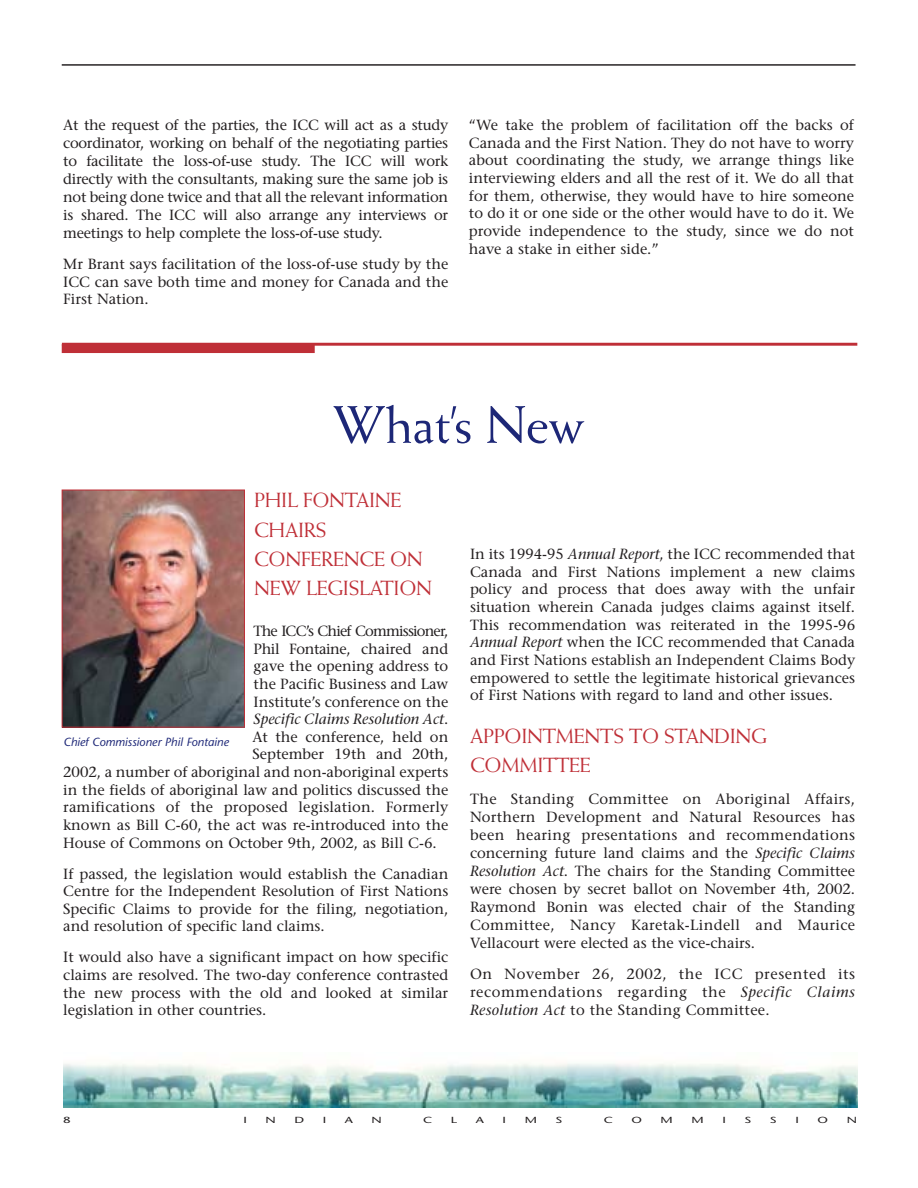
<style>
.page{position:relative;width:918px;height:1188px;background:#fff}
.page>*{position:absolute;margin:0;border:0;box-sizing:border-box;transform-origin:0 0}
.t1{font:52.95px "Weiss";letter-spacing:-.015em;color:#1d2777}
.t2{font:20.55px/29.4px "Weiss";letter-spacing:-.015em;color:#bf2f37}
.t3{font:14.7px/17.7px "Stone Serif";color:#231f20;text-align:justify}
.t4{font:italic 14.7px "Stone Serif";color:#231f20}
.t5{font:14.7px "Stone Serif";letter-spacing:-.06em;color:#231f20}
.t6{font:14.7px "Stone Serif";letter-spacing:-.03em;color:#231f20}
.t7{font:italic 11.7px "Stone Sans";color:#1d2777}
.t8{font:8.85px "Stone Sans";color:#231f20;scale:1.5 1}
.s1{font-style:normal}
.s2{font-style:italic}
</style>
<div class="page">
<img style="left:63px;top:1063px;width:794px;height:44px">
<hr style="left:62px;top:64px;width:794px;height:2px;background:#231f20">
<hr style="left:62px;top:343px;width:795px;height:3px;background:#bf2f37">
<div style="left:62px;top:344px;width:253px;height:9px;background:#bf2f37"></div>
<img style="left:64px;top:492px;width:179px;height:234px">
<div style="left:62px;top:490px;width:183px;height:238px;border:1px solid #bf2f37"></div>
<p class="t3" style="left:63px;top:118px;width:387px">At the request of the parties, the ICC will act as a study coordinator, working on behalf of the negotiating parties to facilitate the loss-of-use study. The ICC will work directly with the consultants, making sure the same job is not being done twice and that all the relevant information is shared. The ICC will also arrange any interviews or meetings to help complete the loss-of-use study.</p>
<p class="t3" style="left:63px;top:257px;width:387px">Mr Brant says facilitation of the loss-of-use study by the ICC can save both time and money for Canada and the First Nation.</p>
<p class="t3" style="left:469px;top:118px;width:387px">“We take the problem of facilitation off the backs of Canada and the First Nation. They do not have to worry about coordinating the study, we arrange things like interviewing elders and all the rest of it. We do all that for them, otherwise, they would have to hire someone to do it or one side or the other would have to do it. We provide independence to the study, since we do not have a stake in either side.”</p>
<h1 class="t1" style="left:332px;top:404px;width:254px">What’s New</h1>
<h2 class="t2" style="left:254px;top:487px;width:180px">PHIL FONTAINE<br>CHAIRS<br>CONFERENCE ON<br>NEW LEGISLATION</h2>
<p class="t5" style="left:254px;top:625px;width:196px">The ICC’s Chief Commissioner,</p>
<p class="t6" style="left:254px;top:643px;width:196px">Phil Fontaine, chaired and</p>
<p class="t3" style="left:254px;top:659px;width:196px">gave the opening address to</p>
<p class="t3" style="left:254px;top:677px;width:196px">the Pacific Business and Law</p>
<p class="t3" style="left:254px;top:694px;width:196px">Institute’s conference on the</p>
<p class="t4" style="left:254px;top:713px;width:196px">Specific Claims Resolution Act<span class="s1">.</span></p>
<p class="t3" style="left:252px;top:729px;width:197px">At the conference, held on</p>
<p class="t3" style="left:252px;top:747px;width:197px">September 19th and 20th,</p>
<p class="t3" style="left:63px;top:765px;width:387px">2002, a number of aboriginal and non-aboriginal experts</p>
<p class="t3" style="left:63px;top:782px;width:387px">in the fields of aboriginal law and politics discussed the</p>
<p class="t3" style="left:63px;top:800px;width:387px">ramifications of the proposed legislation. Formerly</p>
<p class="t3" style="left:63px;top:818px;width:387px">known as Bill C-60, the act was re-introduced into the</p>
<p class="t3" style="left:63px;top:835px;width:375px">House of Commons on October 9th, 2002, as Bill C-6.</p>
<p class="t3" style="left:63px;top:866px;width:387px">If passed, the legislation would establish the Canadian Centre for the Independent Resolution of First Nations Specific Claims to provide for the filing, negotiation, and resolution of specific land claims.</p>
<p class="t3" style="left:63px;top:950px;width:387px">It would also have a significant impact on how specific claims are resolved. The two-day conference contrasted the new process with the old and looked at similar legislation in other countries.</p>
<p class="t7" style="left:64px;top:737px;width:167px">Chief Commissioner Phil Fontaine</p>
<p class="t3" style="left:470px;top:547px;width:387px">In its 1994-95 <span class="s2">Annual Report</span>, the ICC recommended that Canada and First Nations implement a new claims policy and process that does away with the unfair situation wherein Canada judges claims against itself.<br>This recommendation was reiterated in the 1995-96<br><span class="s2">Annual Report</span> when the ICC recommended that Canada and First Nations establish an Independent Claims Body empowered to settle the legitimate historical grievances of First Nations with regard to land and other issues.</p>
<h2 class="t2" style="left:470px;top:723px;width:298px">APPOINTMENTS TO STANDING<br>COMMITTEE</h2>
<p class="t3" style="left:470px;top:791px;width:387px">The Standing Committee on Aboriginal Affairs, Northern Development and Natural Resources has been hearing presentations and recommendations concerning future land claims and the <span class="s2">Specific Claims Resolution Act</span>. The chairs for the Standing Committee were chosen by secret ballot on November 4th, 2002.<br>Raymond Bonin was elected chair of the Standing Committee, Nancy Karetak-Lindell and Maurice Vellacourt were elected as the vice-chairs.</p>
<p class="t3" style="left:470px;top:966px;width:387px">On November 26, 2002, the ICC presented its recommendations regarding the <span class="s2">Specific Claims Resolution Act</span> to the Standing Committee.</p>
<p class="t8" style="left:63px;top:1116px;width:7px">8</p>
<p class="t8" style="left:243px;top:1116px;width:4px">I</p>
<p class="t8" style="left:265px;top:1116px;width:8px">N</p>
<p class="t8" style="left:294px;top:1116px;width:8px">D</p>
<p class="t8" style="left:323px;top:1116px;width:4px">I</p>
<p class="t8" style="left:345px;top:1116px;width:7px">A</p>
<p class="t8" style="left:372px;top:1116px;width:8px">N</p>
<p class="t8" style="left:423px;top:1116px;width:8px">C</p>
<p class="t8" style="left:451px;top:1116px;width:6px">L</p>
<p class="t8" style="left:476px;top:1116px;width:7px">A</p>
<p class="t8" style="left:503px;top:1116px;width:4px">I</p>
<p class="t8" style="left:525px;top:1116px;width:10px">M</p>
<p class="t8" style="left:556px;top:1116px;width:6px">S</p>
<p class="t8" style="left:604px;top:1116px;width:8px">C</p>
<p class="t8" style="left:631px;top:1116px;width:9px">O</p>
<p class="t8" style="left:661px;top:1116px;width:10px">M</p>
<p class="t8" style="left:691px;top:1116px;width:10px">M</p>
<p class="t8" style="left:722px;top:1116px;width:4px">I</p>
<p class="t8" style="left:744px;top:1116px;width:6px">S</p>
<p class="t8" style="left:770px;top:1116px;width:6px">S</p>
<p class="t8" style="left:795px;top:1116px;width:4px">I</p>
<p class="t8" style="left:818px;top:1116px;width:9px">O</p>
<p class="t8" style="left:847px;top:1116px;width:8px">N</p>
</div>
